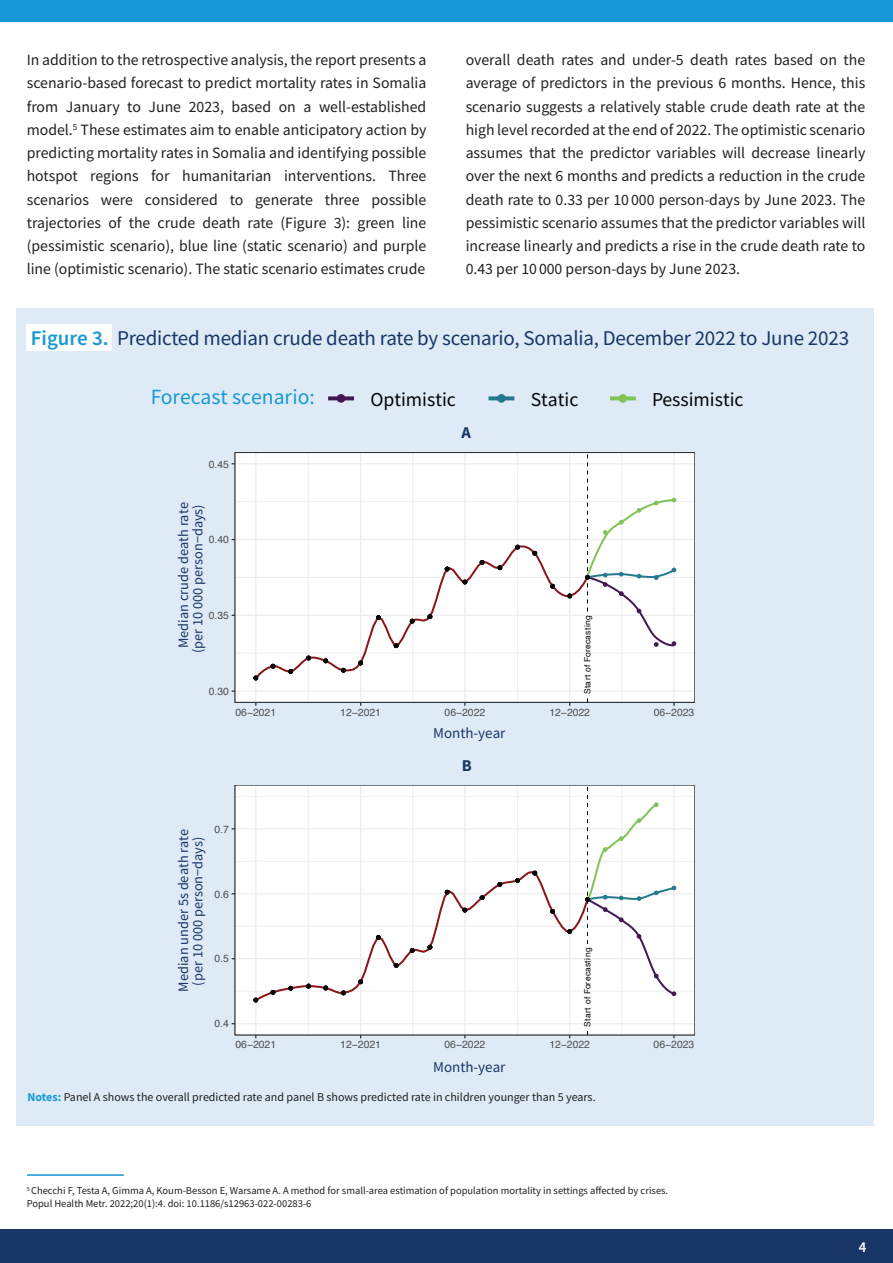
<style>
.page{position:relative;width:893px;height:1263px;background:#fff}
.page>*{position:absolute;margin:0;border:0;box-sizing:border-box;transform-origin:0 0}
.t1{font:21.6px "Source Sans Pro";color:#1899d6}
.t2{font:21px "Source Sans Pro";letter-spacing:-.01em;color:#183667}
.t3{font:19.65px "Source Sans Pro";color:#050504}
.t4{font:700 16.5px "Source Sans Pro";color:#183667}
.t5{font:15.75px/23.2px "Source Sans Pro";color:#202020;text-align:justify}
.t6{font:15px "Source Sans Pro";color:#183667}
.t7{font:600 15px "Source Sans Pro";color:#fff}
.t8{font:14.25px/14.2px "Source Sans Pro";color:#183667;text-align:center}
.t9{font:12px "Source Sans Pro";color:#202020}
.t10{font:10.5px/12.6px "Source Sans Pro";color:#202020}
.t11{font:10.35px "Helvetica";color:#4d4d4d}
.t12{font:8.55px "Helvetica";letter-spacing:.04em;color:#050504}
.s1{font-weight:600;color:#1899d6}
.s2{font-weight:700;color:#1899d6}
</style>
<div class="page">
<div style="left:0;top:0;width:893px;height:22px;background:#1899d6"></div>
<div style="left:16px;top:308px;width:857px;height:818px;background:#deebf7"></div>
<div style="left:27px;top:324px;width:85px;height:27px;background:#fff"></div>
<hr style="left:27px;top:1174px;width:97px;height:2px;background:#1899d6">
<div style="left:0;top:1230px;width:893px;height:33px;background:#183667"></div>
<div style="left:235px;top:785px;width:460px;height:250px;background:#fff"></div>
<hr style="left:235px;top:991px;width:460px;height:1px;background:#eceded">
<hr style="left:235px;top:926px;width:460px;height:1px;background:#eceded">
<hr style="left:235px;top:861px;width:460px;height:1px;background:#eceded">
<hr style="left:235px;top:796px;width:460px;height:1px;background:#eceded">
<hr style="left:308px;top:785px;width:1px;height:250px;background:#eceded">
<hr style="left:412px;top:785px;width:1px;height:250px;background:#eceded">
<hr style="left:517px;top:785px;width:1px;height:250px;background:#eceded">
<hr style="left:621px;top:785px;width:1px;height:250px;background:#eceded">
<hr style="left:235px;top:1023px;width:460px;height:1px;background:#eceded">
<hr style="left:235px;top:958px;width:460px;height:1px;background:#eceded">
<hr style="left:235px;top:893px;width:460px;height:1px;background:#eceded">
<hr style="left:235px;top:828px;width:460px;height:1px;background:#eceded">
<hr style="left:255px;top:785px;width:1px;height:250px;background:#eceded">
<hr style="left:360px;top:785px;width:1px;height:250px;background:#eceded">
<hr style="left:464px;top:785px;width:2px;height:250px;background:#eceded">
<hr style="left:569px;top:785px;width:1px;height:250px;background:#eceded">
<hr style="left:673px;top:785px;width:2px;height:250px;background:#eceded">
<svg style="left:253px;top:787px;width:424px;height:216px"></svg>
<div style="left:235px;top:452px;width:460px;height:250px;background:#fff"></div>
<hr style="left:235px;top:653px;width:460px;height:1px;background:#eceded">
<hr style="left:235px;top:577px;width:460px;height:1px;background:#eceded">
<hr style="left:235px;top:501px;width:460px;height:1px;background:#eceded">
<hr style="left:308px;top:452px;width:1px;height:250px;background:#eceded">
<hr style="left:412px;top:452px;width:1px;height:250px;background:#eceded">
<hr style="left:517px;top:452px;width:1px;height:250px;background:#eceded">
<hr style="left:621px;top:452px;width:1px;height:250px;background:#eceded">
<hr style="left:235px;top:690px;width:460px;height:2px;background:#eceded">
<hr style="left:235px;top:615px;width:460px;height:1px;background:#eceded">
<hr style="left:235px;top:539px;width:460px;height:1px;background:#eceded">
<hr style="left:235px;top:463px;width:460px;height:1px;background:#eceded">
<hr style="left:255px;top:452px;width:1px;height:250px;background:#eceded">
<hr style="left:360px;top:452px;width:1px;height:250px;background:#eceded">
<hr style="left:464px;top:452px;width:2px;height:250px;background:#eceded">
<hr style="left:569px;top:452px;width:1px;height:250px;background:#eceded">
<hr style="left:673px;top:452px;width:2px;height:250px;background:#eceded">
<svg style="left:253px;top:544px;width:332px;height:137px"></svg>
<svg style="left:254px;top:676px;width:4px;height:4px"></svg>
<svg style="left:271px;top:664px;width:4px;height:4px"></svg>
<svg style="left:289px;top:669px;width:4px;height:5px"></svg>
<svg style="left:306px;top:656px;width:5px;height:4px"></svg>
<svg style="left:324px;top:659px;width:4px;height:4px"></svg>
<svg style="left:341px;top:668px;width:5px;height:4px"></svg>
<svg style="left:358px;top:661px;width:5px;height:4px"></svg>
<svg style="left:376px;top:615px;width:5px;height:5px"></svg>
<svg style="left:394px;top:643px;width:4px;height:5px"></svg>
<svg style="left:410px;top:619px;width:4px;height:4px"></svg>
<svg style="left:428px;top:614px;width:4px;height:5px"></svg>
<svg style="left:445px;top:567px;width:4px;height:4px"></svg>
<svg style="left:463px;top:580px;width:4px;height:4px"></svg>
<svg style="left:480px;top:560px;width:4px;height:4px"></svg>
<svg style="left:498px;top:565px;width:4px;height:5px"></svg>
<svg style="left:515px;top:545px;width:5px;height:4px"></svg>
<svg style="left:533px;top:551px;width:4px;height:4px"></svg>
<svg style="left:550px;top:584px;width:5px;height:4px"></svg>
<svg style="left:568px;top:594px;width:4px;height:4px"></svg>
<svg style="left:585px;top:454px;width:92px;height:193px"></svg>
<div style="left:235px;top:452px;width:460px;height:250px;border:1px solid #323333"></div>
<div style="left:337px;top:394px;width:8px;height:9px;background:#431753;border:1px solid #431753;border-radius:50%"></div>
<svg style="left:328px;top:396px;width:26px;height:4px"></svg>
<div style="left:497px;top:394px;width:9px;height:9px;background:#24798e;border:1px solid #24798e;border-radius:50%"></div>
<svg style="left:488px;top:396px;width:26px;height:4px"></svg>
<div style="left:619px;top:394px;width:8px;height:9px;background:#80c456;border:1px solid #80c456;border-radius:50%"></div>
<svg style="left:610px;top:396px;width:26px;height:4px"></svg>
<p class="t5" style="left:27px;top:48px;width:401px">In addition to the retrospective analysis, the report presents a scenario-based forecast to predict mortality rates in Somalia from January to June 2023, based on a well-established model.<sup>5</sup> These estimates aim to enable anticipatory action by predicting mortality rates in Somalia and identifying possible hotspot regions for humanitarian interventions. Three scenarios were considered to generate three possible trajectories of the crude death rate (Figure 3): green line (pessimistic scenario), blue line (static scenario) and purple line (optimistic scenario). The static scenario estimates crude</p>
<p class="t5" style="left:466px;top:48px;width:401px">overall death rates and under-5 death rates based on the average of predictors in the previous 6 months. Hence, this scenario suggests a relatively stable crude death rate at the high level recorded at the end of 2022. The optimistic scenario assumes that the predictor variables will decrease linearly over the next 6 months and predicts a reduction in the crude death rate to 0.33 per 10 000 person-days by June 2023. The pessimistic scenario assumes that the predictor variables will increase linearly and predicts a rise in the crude death rate to 0.43 per 10 000 person-days by June 2023.</p>
<h2 class="t2" style="left:31px;top:324px;width:820px"><span class="s1">Figure 3.</span> Predicted median crude death rate by scenario, Somalia, December 2022 to June 2023</h2>
<h1 class="t1" style="left:151px;top:383px;width:166px">Forecast scenario:</h1>
<p class="t3" style="left:370px;top:387px;width:87px">Optimistic</p>
<p class="t3" style="left:531px;top:387px;width:49px">Static</p>
<p class="t3" style="left:652px;top:387px;width:93px">Pessimistic</p>
<p class="t11" style="left:209px;top:456px;width:22px">0.45</p>
<p class="t8" style="left:176px;top:653px;width:152px;rotate:-90deg">Median crude death rate (per 10 000 person−days)</p>
<p class="t11" style="left:209px;top:532px;width:22px">0.40</p>
<p class="t11" style="left:209px;top:607px;width:22px">0.35</p>
<p class="t11" style="left:209px;top:683px;width:22px">0.30</p>
<p class="t4" style="left:462px;top:421px;width:11px">A</p>
<p class="t12" style="left:581px;top:694px;width:81px;rotate:-90deg">Start of Forecasting</p>
<p class="t11" style="left:235px;top:704px;width:42px">06−2021</p>
<p class="t11" style="left:340px;top:704px;width:42px">12−2021</p>
<p class="t11" style="left:445px;top:704px;width:42px">06−2022</p>
<p class="t11" style="left:549px;top:704px;width:42px">12−2022</p>
<p class="t11" style="left:654px;top:704px;width:42px">06−2023</p>
<p class="t6" style="left:433px;top:723px;width:74px">Month-year</p>
<p class="t4" style="left:462px;top:754px;width:11px">B</p>
<p class="t8" style="left:176px;top:991px;width:164px;rotate:-90deg">Median under 5s death rate (per 10 000 person−days)</p>
<p class="t11" style="left:215px;top:821px;width:16px">0.7</p>
<p class="t11" style="left:215px;top:886px;width:16px">0.6</p>
<p class="t11" style="left:215px;top:951px;width:16px">0.5</p>
<p class="t11" style="left:215px;top:1016px;width:16px">0.4</p>
<p class="t12" style="left:581px;top:1027px;width:81px;rotate:-90deg">Start of Forecasting</p>
<p class="t11" style="left:235px;top:1037px;width:42px">06−2021</p>
<p class="t11" style="left:340px;top:1037px;width:42px">12−2021</p>
<p class="t11" style="left:445px;top:1037px;width:42px">06−2022</p>
<p class="t11" style="left:549px;top:1037px;width:42px">12−2022</p>
<p class="t11" style="left:654px;top:1037px;width:42px">06−2023</p>
<p class="t6" style="left:433px;top:1058px;width:74px">Month-year</p>
<p class="t9" style="left:27px;top:1090px;width:570px"><span class="s2">Notes:</span> Panel A shows the overall predicted rate and panel B shows predicted rate in children younger than 5 years.</p>
<p class="t10" style="left:27px;top:1184px;width:643px"><sup>5</sup> Checchi F, Testa A, Gimma A, Koum-Besson E, Warsame A. A method for small-area estimation of population mortality in settings affected by crises.<br>Popul Health Metr. 2022;20(1):4. doi: 10.1186/s12963-022-00283-6</p>
<p class="t7" style="left:859px;top:1237px;width:9px">4</p>
</div>
